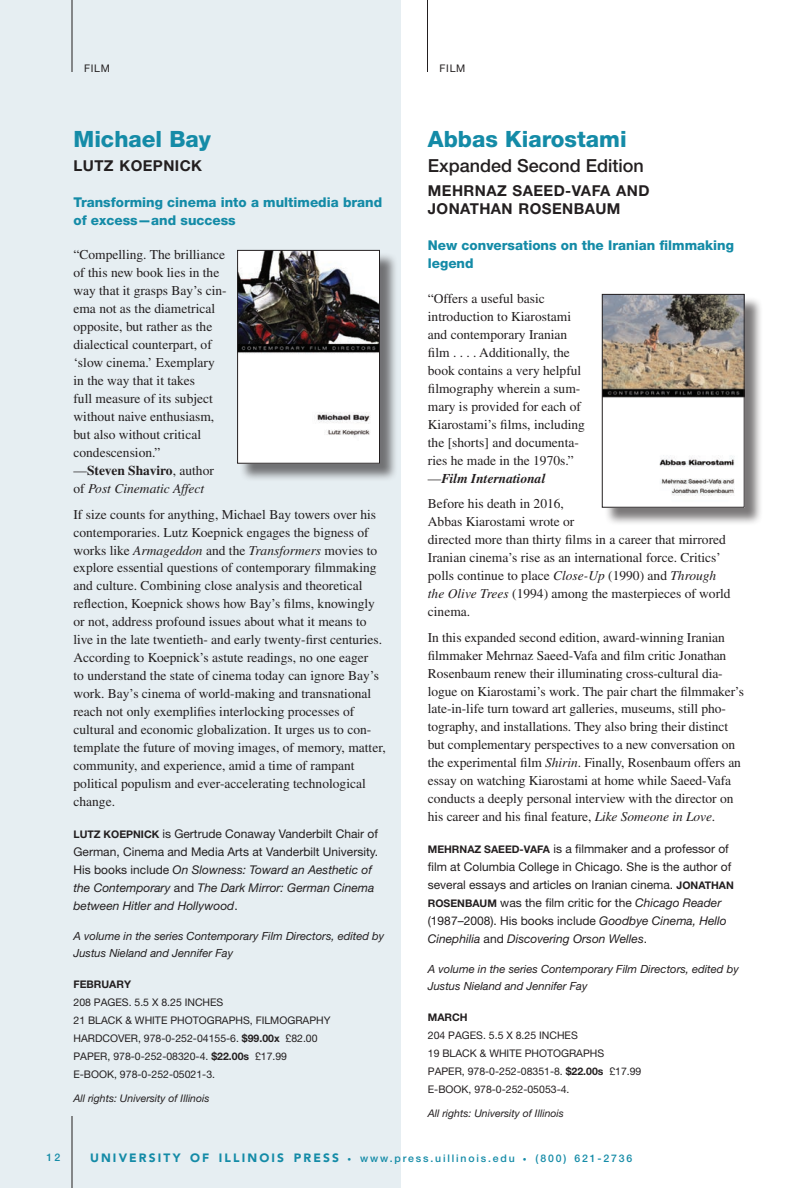
<style>
.page{position:relative;width:810px;height:1188px;background:#fff}
.page>*{position:absolute;margin:0;border:0;box-sizing:border-box;transform-origin:0 0}
.t1{font:800 22.5px "Helvetica Neue LT Std";color:#148ba7}
.subtitle{font:500 18px "Helvetica Neue LT Std";color:#231f20}
.author{font:700 15px/18px "Helvetica Neue LT Std";letter-spacing:.03em;color:#231f20}
.body_text{font:13.5px/18px "Times LT Std";color:#231f20}
.handle{font:800 13.5px/18px "Helvetica Neue LT Std";color:#148ba7}
.quote_source{font:italic 13.5px/18px "Times LT Std";color:#231f20}
.quote_source-2{font:italic 700 13.5px "Times LT Std";color:#231f20}
.author_bio{font:12px/18px "Helvetica Neue LT Std";color:#231f20}
.series{font:italic 11.25px/16.5px "Helvetica Neue LT Std";color:#231f20}
.ISBNprice{font:10.5px "Helvetica Neue LT Std";color:#231f20}
.t2{font:500 10.5px "Helvetica Neue LT Std";letter-spacing:.175em;color:#148ba7}
.Rights{font:italic 10.5px "Helvetica Neue LT Std";color:#231f20}
.month{font:700 10.5px "Helvetica Neue LT Std";color:#231f20}
.subjects{font:10.5px "Helvetica Neue LT Std";letter-spacing:.07em;color:#231f20}
.s1{font-style:normal}
.s2{font-weight:700;font-style:normal}
.s3{font-style:italic}
.s4{font-weight:700;font-size:10.5px}
.s5{font-weight:700}
.s6{font-weight:400;font-style:normal}
.s7{font-family:"Avenir LT Std";font-weight:900;font-size:12px}
.s8{font-size:7.5px}
</style>
<div class="page">
<div style="left:0;top:0;width:400px;height:1188px;background:#e6eef2"></div>
<hr style="left:72px;top:0;width:1px;height:72px;background:#231f20">
<hr style="left:427px;top:0;width:1px;height:72px;background:#231f20">
<hr style="left:72px;top:1116px;width:1px;height:72px;background:#231f20">
<div style="left:240px;top:252px;width:158px;height:230px;background:#231f20;opacity:.6"></div>
<img style="left:239px;top:252px;width:139px;height:209px">
<div style="left:237px;top:250px;width:143px;height:213px;border:1px solid #231f20"></div>
<div style="left:604px;top:296px;width:159px;height:230px;background:#231f20;opacity:.6"></div>
<img style="left:604px;top:296px;width:138px;height:209px">
<div style="left:602px;top:294px;width:142px;height:213px;border:1px solid #231f20"></div>
<p class="subjects" style="left:84px;top:62px;width:27px">FILM</p>
<p class="subjects" style="left:440px;top:62px;width:27px">FILM</p>
<p class="t1" style="left:74px;top:125px;width:139px">Michael Bay</p>
<p class="author" style="left:74px;top:156px;width:130px">LUTZ KOEPNICK</p>
<p class="handle" style="left:74px;top:193px;width:310px">Transforming cinema into a multimedia brand of excess—and success</p>
<p class="body_text" style="left:74px;top:245px;width:155px">“Compelling. The brilliance of this new book lies in the way that it grasps Bay’s cin&shy;ema not as the diametrical opposite, but rather as the dialectical counterpart, of ‘slow cinema.’ Exemplary in the way that it takes<br>full measure of its subject without naive enthusiasm, but also without critical condescension.”</p>
<p class="quote_source" style="left:74px;top:462px;width:142px"><span class="s1">—</span><span class="s2">Steven Shaviro</span><span class="s1">, author of</span> Post Cinematic Affect</p>
<p class="body_text" style="left:74px;top:505px;width:314px">If size counts for anything, Michael Bay towers over his contemporaries. Lutz Koepnick engages the bigness of works like <span class="s3">Armageddon</span> and the <span class="s3">Transformers</span> movies to explore essential questions of contemporary filmmaking and culture. Combining close analysis and theoretical reflection, Koepnick shows how Bay’s films, knowingly or not, address profound issues about what it means to live in the late twentieth- and early twenty-first centuries.<br>According to Koepnick’s astute readings, no one eager<br>to understand the state of cinema today can ignore Bay’s work. Bay’s cinema of world-making and transnational reach not only exemplifies interlocking processes of cultural and economic globalization. It urges us to con&shy;template the future of moving images, of memory, matter, community, and experience, amid a time of rampant political populism and ever-accelerating technological change.</p>
<p class="author_bio" style="left:74px;top:825px;width:306px"><span class="s4">LUTZ KOEPNICK</span> is Gertrude Conaway Vanderbilt Chair of German, Cinema and Media Arts at Vanderbilt University.<br>His books include <span class="s3">On Slowness: Toward an Aesthetic of the Contemporary</span> and <span class="s3">The Dark Mirror: German Cinema between Hitler and Hollywood</span>.</p>
<p class="series" style="left:74px;top:928px;width:312px">A volume in the series Contemporary Film Directors, edited by<br>Justus Nieland and Jennifer Fay</p>
<p class="month" style="left:74px;top:978px;width:59px">FEBRUARY</p>
<p class="ISBNprice" style="left:74px;top:996px;width:151px">208 PAGES. 5.5 X 8.25 INCHES</p>
<p class="ISBNprice" style="left:74px;top:1014px;width:259px">21 BLACK &amp; WHITE PHOTOGRAPHS, FILMOGRAPHY</p>
<p class="ISBNprice" style="left:74px;top:1032px;width:246px">HARDCOVER, 978-0-252-04155-6. <span class="s5">$99.00x</span> £82.00</p>
<p class="ISBNprice" style="left:73px;top:1050px;width:215px">PAPER, 978-0-252-08320-4. <span class="s5">$22.00s</span> £17.99</p>
<p class="ISBNprice" style="left:73px;top:1068px;width:143px">E-BOOK, 978-0-252-05021-3.</p>
<p class="Rights" style="left:73px;top:1092px;width:138px">All rights: University of Illinois</p>
<p class="t1" style="left:428px;top:125px;width:200px">Abbas Kiarostami</p>
<p class="subtitle" style="left:428px;top:155px;width:218px">Expanded Second Edition</p>
<p class="author" style="left:428px;top:181px;width:223px">MEHRNAZ SAEED-VAFA AND<br>JONATHAN ROSENBAUM</p>
<p class="handle" style="left:428px;top:236px;width:308px">New conversations on the Iranian filmmaking legend</p>
<p class="body_text" style="left:428px;top:289px;width:159px">“Offers a useful basic introduction to Kiarostami and contemporary Iranian film . . . . Additionally, the book contains a very helpful filmography wherein a sum&shy;mary is provided for each of<br>Kiarostami’s films, including the [shorts] and documenta&shy;ries he made in the 1970s.”</p>
<p class="quote_source-2" style="left:428px;top:470px;width:119px"><span class="s6">—</span>Film International</p>
<p class="body_text" style="left:428px;top:494px;width:304px">Before his death in 2016,<br>Abbas Kiarostami wrote or<br>directed more than thirty films in a career that mirrored Iranian cinema’s rise as an international force. Critics’ polls continue to place <span class="s3">Close-Up</span> (1990) and <span class="s3">Through the Olive Trees</span> (1994) among the masterpieces of world cinema.</p>
<p class="body_text" style="left:428px;top:628px;width:318px">In this expanded second edition, award-winning Iranian filmmaker Mehrnaz Saeed-Vafa and film critic Jonathan Rosenbaum renew their illuminating cross-cultural dia&shy;logue on Kiarostami’s work. The pair chart the filmmaker’s late-in-life turn toward art galleries, museums, still pho&shy;tography, and installations. They also bring their distinct but complementary perspectives to a new conversation on the experimental film <span class="s3">Shirin</span>. Finally, Rosenbaum offers an essay on watching Kiarostami at home while Saeed-Vafa conducts a deeply personal interview with the director on his career and his final feature, <span class="s3">Like Someone in Love</span>.</p>
<p class="author_bio" style="left:428px;top:840px;width:308px"><span class="s4">MEHRNAZ SAEED-VAFA</span> is a filmmaker and a professor of film at Columbia College in Chicago. She is the author of several essays and articles on Iranian cinema. <span class="s4">JONATHAN ROSENBAUM</span> was the film critic for the <span class="s3">Chicago Reader </span>(1987–2008). His books include <span class="s3">Goodbye Cinema, Hello Cinephilia</span> and <span class="s3">Discovering Orson Welles</span>.</p>
<p class="series" style="left:428px;top:961px;width:312px">A volume in the series Contemporary Film Directors, edited by<br>Justus Nieland and Jennifer Fay</p>
<p class="month" style="left:428px;top:1011px;width:41px">MARCH</p>
<p class="ISBNprice" style="left:428px;top:1029px;width:151px">204 PAGES. 5.5 X 8.25 INCHES</p>
<p class="ISBNprice" style="left:428px;top:1047px;width:178px">19 BLACK &amp; WHITE PHOTOGRAPHS</p>
<p class="ISBNprice" style="left:428px;top:1065px;width:215px">PAPER, 978-0-252-08351-8. <span class="s5">$22.00s</span> £17.99</p>
<p class="ISBNprice" style="left:428px;top:1083px;width:143px">E-BOOK, 978-0-252-05053-4.</p>
<p class="Rights" style="left:428px;top:1107px;width:138px">All rights: University of Illinois</p>
<p class="t2" style="left:46px;top:1151px;width:15px">12</p>
<p class="t2" style="left:90px;top:1152px;width:544px"><span class="s7">UNIVERSITY OF ILLINOIS PRESS</span> <span class="s8">•</span> www.press.uillinois.edu <span class="s8">•</span> (800) 621-2736</p>
</div>
